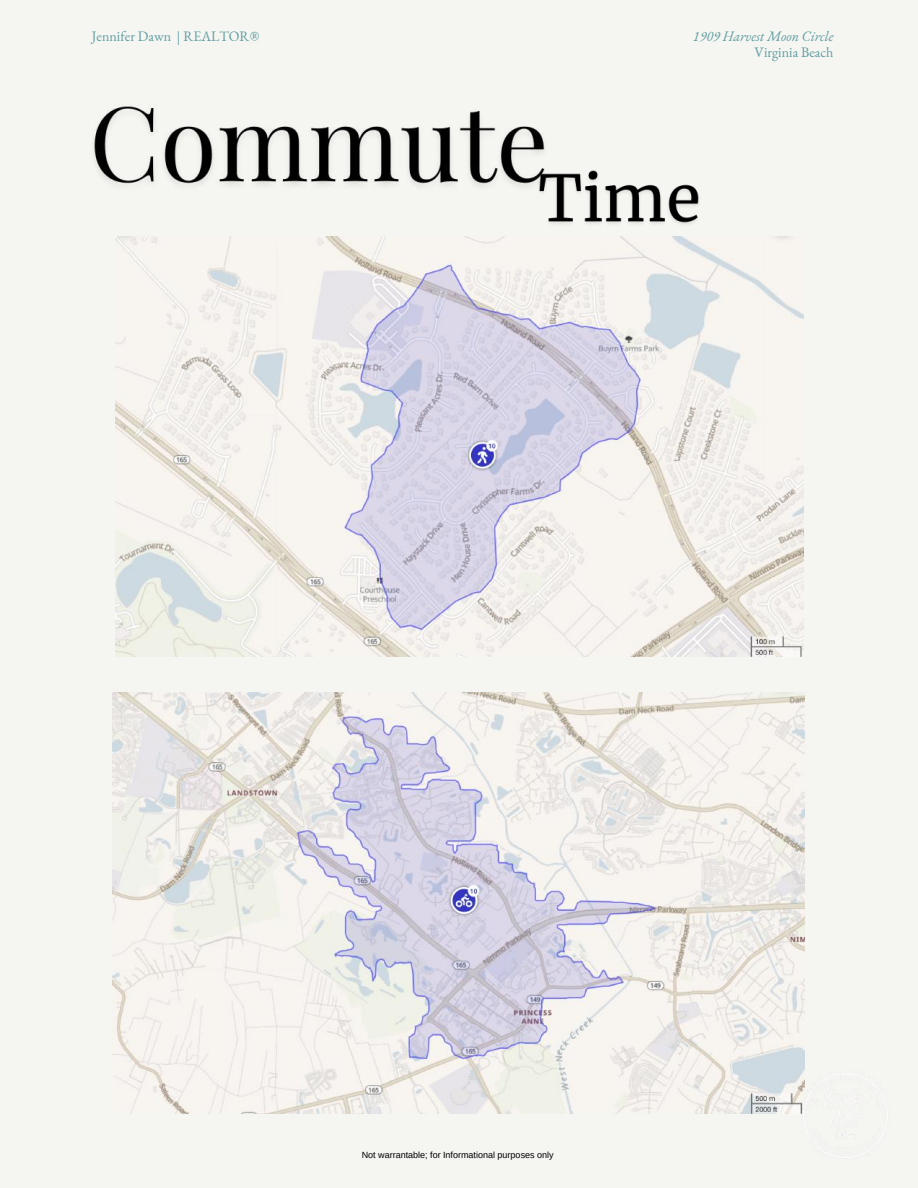
<style>
.page{position:relative;width:918px;height:1188px;background:#f5f5f2}
.page>*{position:absolute;margin:0;border:0;box-sizing:border-box;transform-origin:0 0}
.t1{font:14.1px "EB Garamond";color:#5f9ea0}
.t2{font:italic 14.1px "EB Garamond";color:#5f9ea0}
.t3{font:9px "Arimo";color:#000}
</style>
<div class="page">
<img style="left:113px;top:693px;width:692px;height:421px">
<img style="left:115px;top:236px;width:689px;height:421px">
<img style="left:94px;top:106px;width:451px;height:81px">
<img style="left:531px;top:159px;width:176px;height:80px">
<img style="left:801px;top:1071px;width:87px;height:85px">
<h1 class="t1" style="left:92px;top:27px;width:169px">Jennifer Dawn | REALTOR®</h1>
<h1 class="t2" style="left:693px;top:27px;width:142px">1909 Harvest Moon Circle</h1>
<h1 class="t1" style="left:755px;top:43px;width:80px">Virginia Beach</h1>
<p class="t3" style="left:362px;top:1150px;width:193px">Not warrantable; for Informational purposes only</p>
</div>
